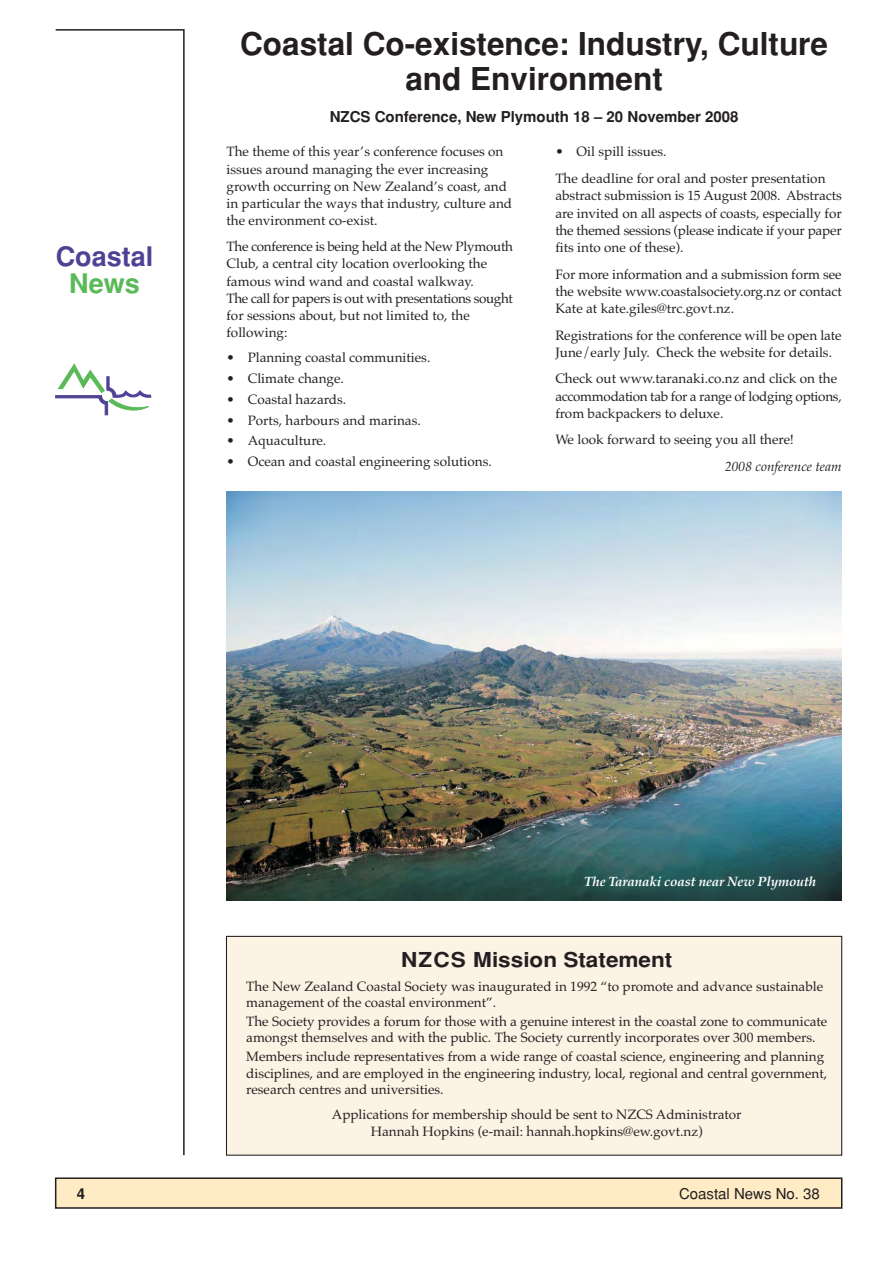
<style>
.page{position:relative;width:893px;height:1263px;background:#fff}
.page>*{position:absolute;margin:0;border:0;box-sizing:border-box;transform-origin:0 0}
.t1{font:700 31.5px/35.2px "Helvetica";color:#231f20;text-align:center}
.t2{font:700 27px "Helvetica";color:#4e4295}
.t3{font:700 27px "Helvetica";color:#5aba57}
.t4{font:700 20.55px "Helvetica";color:#231f20;scale:1.09 1}
.t5{font:700 15px "Helvetica";color:#231f20}
.t6{font:15px "Helvetica";color:#231f20}
.t7{font:13.5px/17.2px "Palatino";color:#231f20}
.t8{font:italic 700 13.5px "Palatino";letter-spacing:-.015em;color:#fff}
.t9{font:italic 13.5px "Palatino";color:#231f20}
</style>
<div class="page">
<svg style="left:55px;top:29px;width:130px;height:1127px"></svg>
<div style="left:55px;top:1177px;width:787px;height:32px;background:#ffecc5;border:2px solid #231f20"></div>
<img style="left:226px;top:492px;width:615px;height:409px">
<div style="left:226px;top:936px;width:616px;height:220px;background:#fcf3e5;border:1px solid #231f20"></div>
<h2 class="t2" style="left:56px;top:247px;width:99px">Coastal</h2>
<h2 class="t3" style="left:69px;top:274px;width:72px">News</h2>
<h1 class="t1" style="left:240px;top:29px;width:589px">Coastal Co-existence: Industry, Culture and Environment</h1>
<p class="t5" style="left:330px;top:111px;width:410px">NZCS Conference, New Plymouth 18 – 20 November 2008</p>
<p class="t7" style="left:555px;top:140px;width:272px;line-height:26.2px">• Oil spill issues.<br>The deadline for oral and poster presentation</p>
<p class="t7" style="left:555px;top:188px;width:288px;text-align:justify">abstract submission is 15 August 2008. Abstracts are invited on all aspects of coasts, especially for the themed sessions (please indicate if your paper fits into one of these).</p>
<p class="t7" style="left:555px;top:267px;width:288px;text-align:justify">For more information and a submission form see the website www.coastalsociety.org.nz or contact Kate at kate.giles@trc.govt.nz.</p>
<p class="t7" style="left:555px;top:328px;width:288px">Registrations for the conference will be open late<br>June/early July. Check the website for details.</p>
<p class="t7" style="left:555px;top:372px;width:288px">Check out www.taranaki.co.nz and click on the accommodation tab for a range of lodging options, from backpackers to deluxe.</p>
<p class="t7" style="left:555px;top:433px;width:240px">We look forward to seeing you all there!</p>
<p class="t9" style="left:725px;top:461px;width:118px">2008 conference team</p>
<p class="t7" style="left:226px;top:145px;width:287px">The theme of this year’s conference focuses on issues around managing the ever increasing growth occurring on New Zealand’s coast, and in particular the ways that industry, culture and the environment co-exist.</p>
<p class="t7" style="left:226px;top:239px;width:288px">The conference is being held at the New Plymouth Club, a central city location overlooking the famous wind wand and coastal walkway.<br>The call for papers is out with presentations sought for sessions about, but not limited to, the following:</p>
<p class="t7" style="left:226px;top:351px;width:205px">• Planning coastal communities.</p>
<p class="t7" style="left:226px;top:371px;width:119px">• Climate change.</p>
<p class="t7" style="left:226px;top:392px;width:121px">• Coastal hazards.</p>
<p class="t7" style="left:226px;top:413px;width:196px">• Ports, harbours and marinas.</p>
<p class="t7" style="left:226px;top:434px;width:101px">• Aquaculture.</p>
<p class="t7" style="left:226px;top:455px;width:267px">• Ocean and coastal engineering solutions.</p>
<p class="t8" style="left:584px;top:876px;width:233px">The Taranaki coast near New Plymouth</p>
<h3 class="t4" style="left:401px;top:953px;width:250px">NZCS Mission Statement</h3>
<p class="t7" style="left:246px;top:980px;width:578px;line-height:16.5px">The New Zealand Coastal Society was inaugurated in 1992 “to promote and advance sustainable management of the coastal environment”.</p>
<p class="t7" style="left:246px;top:1015px;width:582px;line-height:16.5px">The Society provides a forum for those with a genuine interest in the coastal zone to communicate amongst themselves and with the public. The Society currently incorporates over 300 members.</p>
<p class="t7" style="left:246px;top:1050px;width:582px;line-height:16.5px">Members include representatives from a wide range of coastal science, engineering and planning disciplines, and are employed in the engineering industry, local, regional and central government, research centres and universities.</p>
<p class="t7" style="left:332px;top:1107px;width:411px;text-align:center">Applications for membership should be sent to NZCS Administrator<br>Hannah Hopkins (e-mail: hannah.hopkins@ew.govt.nz)</p>
<p class="t5" style="left:77px;top:1188px;width:10px">4</p>
<p class="t6" style="left:679px;top:1188px;width:142px">Coastal News No. 38</p>
</div>
